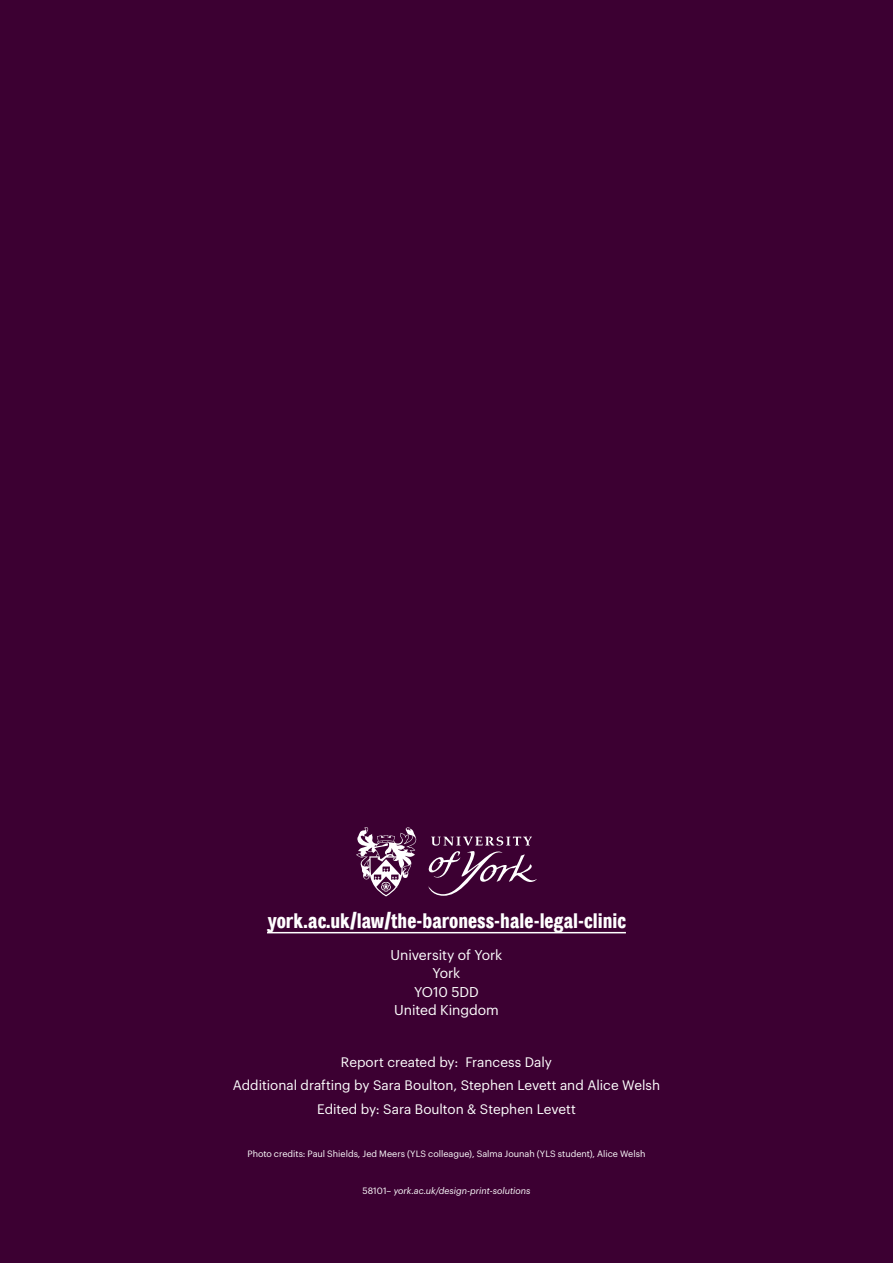
<style>
.page{position:relative;width:893px;height:1263px;background:#fff}
.page>*{position:absolute;margin:0;border:0;box-sizing:border-box;transform-origin:0 0}
.t1{font:600 condensed 21px "York Grot";color:#fff}
.t2{font:13.95px/18.6px "Graphik";letter-spacing:-.005em;color:#fff;text-align:center}
.New_body{font:13.5px "Graphik";color:#fff}
.t3{font:9px "Graphik";color:#fff}
.t4{font:italic 9px "Graphik";color:#fff}
.s1{font-style:normal}
</style>
<div class="page">
<div style="left:0;top:419px;width:893px;height:844px;background:#3c0032"></div>
<div style="left:0;top:0;width:893px;height:419px;background:#3c0032"></div>
<hr style="left:267px;top:932px;width:359px;height:1px;background:#fff">
<svg style="left:428px;top:836px;width:109px;height:60px"></svg>
<svg style="left:356px;top:827px;width:60px;height:69px"></svg>
<p class="t1" style="left:267px;top:909px;width:360px">york.ac.uk/law/the-baroness-hale-legal-clinic</p>
<p class="t2" style="left:391px;top:944px;width:113px">University of York<br>York<br>YO10 5DD<br>United Kingdom</p>
<p class="New_body" style="left:341px;top:1051px;width:213px">Report created by: Francess Daly</p>
<p class="New_body" style="left:233px;top:1075px;width:429px">Additional drafting by Sara Boulton, Stephen Levett and Alice Welsh</p>
<p class="New_body" style="left:317px;top:1099px;width:260px">Edited by: Sara Boulton &amp; Stephen Levett</p>
<p class="t3" style="left:247px;top:1147px;width:399px">Photo credits: Paul Shields, Jed Meers (YLS colleague), Salma Jounah (YLS student), Alice Welsh</p>
<p class="t4" style="left:363px;top:1184px;width:169px"><span class="s1">58101–</span> york.ac.uk/design-print-solutions</p>
</div>
